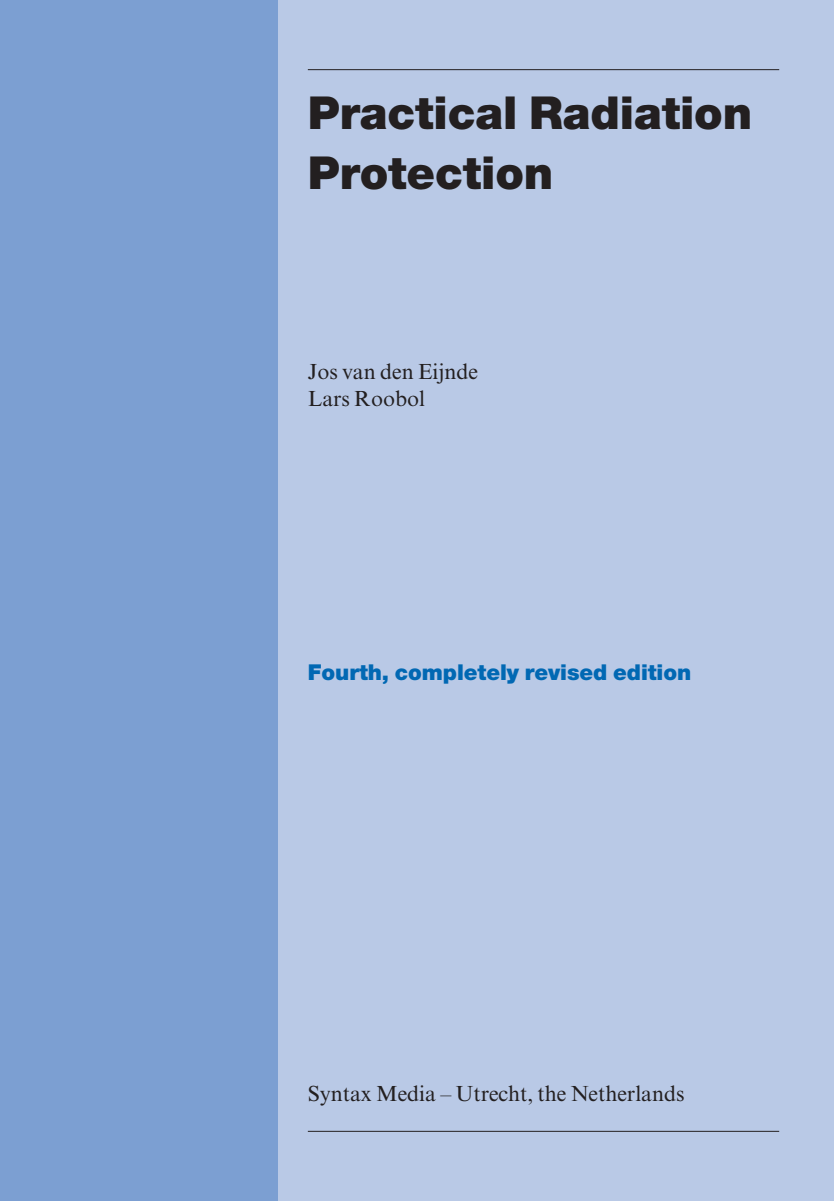
<style>
.page{position:relative;width:834px;height:1201px;background:#b9c9e6}
.page>*{position:absolute;margin:0;border:0;box-sizing:border-box;transform-origin:0 0}
.t1{font:900 45.5px/59.5px "Helvetica Neue LT Std";letter-spacing:-.005em;color:#231f20}
.t2{font:21.88px/26.2px "Times New Roman MT Std";color:#231f20}
.t3{font:900 21.88px "Helvetica Neue LT Std";letter-spacing:-.005em;color:#0168b3}
</style>
<div class="page">
<div style="left:0;top:0;width:278px;height:1201px;background:#7c9fd2"></div>
<hr style="left:308px;top:69px;width:471px;height:1px;background:#231f20">
<hr style="left:308px;top:1131px;width:471px;height:1px;background:#231f20">
<p class="t1" style="left:308px;top:87px;width:446px">Practical Radiation<br>Protection</p>
<p class="t2" style="left:308px;top:361px;width:172px">Jos van den Eijnde<br>Lars Roobol</p>
<p class="t3" style="left:308px;top:664px;width:385px">Fourth, completely revised edition</p>
<p class="t2" style="left:308px;top:1082px;width:378px">Syntax Media – Utrecht, the Netherlands</p>
</div>
